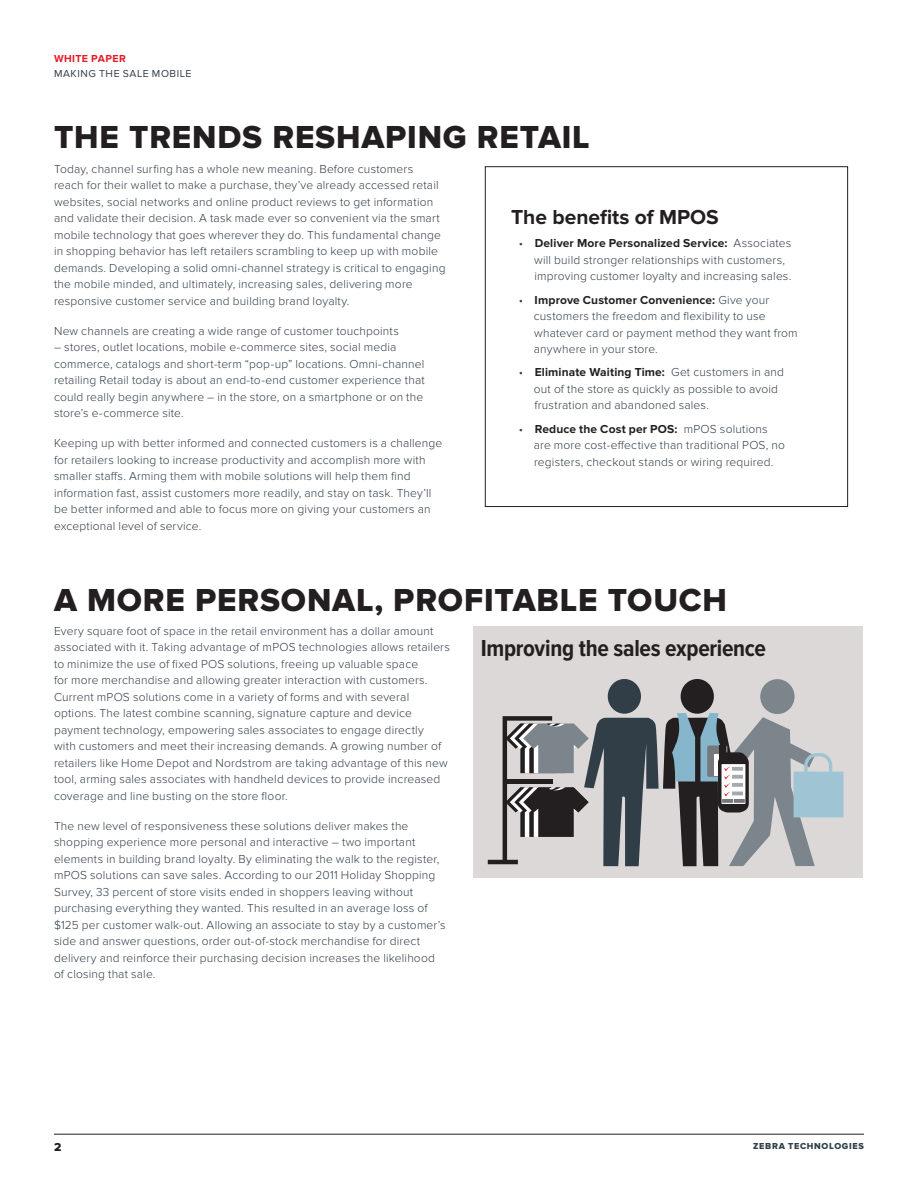
<style>
.page{position:relative;width:918px;height:1188px;background:#fff}
.page>*{position:absolute;margin:0;border:0;box-sizing:border-box;transform-origin:0 0}
.Header_1{font:33px "Proxima Nova Extrabld";letter-spacing:.025em;color:#231f20}
.t1{font:700 24px "Proxima Nova Cond";letter-spacing:-.01em;color:#231f20}
.Header_2{font:700 21px "Proxima Nova";color:#231f20}
.Body_Copy__Alternati{font:300 12px/16.5px "Proxima Nova";letter-spacing:.015em;color:#313e48}
.t2{font:12px "Proxima Nova Extrabld";color:#231f20}
.t3{font:10.5px "Proxima Nova";letter-spacing:.05em;color:#313e48}
.t4{font:700 10.5px "Proxima Nova";letter-spacing:.04em;color:#e51a23}
.t5{font:9px "Proxima Nova Extrabld";letter-spacing:.075em;color:#313e48}
.s1{font-weight:700;color:#231f20}
</style>
<div class="page">
<div style="left:473px;top:626px;width:389px;height:252px;background:#dcd8d7"></div>
<div style="left:760px;top:679px;width:35px;height:35px;background:#7c858c;border-radius:50%"></div>
<div style="left:681px;top:679px;width:33px;height:35px;background:#231f20;border-radius:50%"></div>
<div style="left:608px;top:679px;width:33px;height:35px;background:#313e48;border-radius:50%"></div>
<div style="left:794px;top:772px;width:49px;height:45px;background:#9fc5d5"></div>
<svg style="left:488px;top:713px;width:344px;height:153px"></svg>
<div style="left:485px;top:166px;width:363px;height:341px;border:1px solid #231f20"></div>
<hr style="left:54px;top:1134px;width:810px;height:1px;background:#231f20">
<p class="t4" style="left:54px;top:53px;width:73px">WHITE PAPER</p>
<p class="t3" style="left:54px;top:67px;width:139px">MAKING THE SALE MOBILE</p>
<p class="Header_1" style="left:54px;top:118px;width:537px">THE TRENDS RESHAPING RETAIL</p>
<p class="Body_Copy__Alternati" style="left:54px;top:161px;width:393px">Today, channel surfing has a whole new meaning. Before customers reach for their wallet to make a purchase, they’ve already accessed retail websites, social networks and online product reviews to get information and validate their decision. A task made ever so convenient via the smart mobile technology that goes wherever they do. This fundamental change in shopping behavior has left retailers scrambling to keep up with mobile demands. Developing a solid omni-channel strategy is critical to engaging the mobile minded, and ultimately, increasing sales, delivering more responsive customer service and building brand loyalty.</p>
<p class="Body_Copy__Alternati" style="left:54px;top:323px;width:346px">New channels are creating a wide range of customer touchpoints</p>
<p class="Body_Copy__Alternati" style="left:54px;top:339px;width:372px">– stores, outlet locations, mobile e-commerce sites, social media commerce, catalogs and short-term “pop-up” locations. Omni-channel retailing Retail today is about an end-to-end customer experience that could really begin anywhere – in the store, on a smartphone or on the store’s e-commerce site.</p>
<p class="Body_Copy__Alternati" style="left:54px;top:435px;width:390px">Keeping up with better informed and connected customers is a challenge for retailers looking to increase productivity and accomplish more with smaller staffs. Arming them with mobile solutions will help them find information fast, assist customers more readily, and stay on task. They’ll be better informed and able to focus more on giving your customers an exceptional level of service.</p>
<p class="Header_2" style="left:511px;top:205px;width:209px">The benefits of MPOS</p>
<p class="Body_Copy__Alternati" style="left:534px;top:235px;width:259px;text-indent:-15px">• <span class="s1">Deliver More Personalized Service:</span> Associates will build stronger relationships with customers, improving customer loyalty and increasing sales.</p>
<p class="Body_Copy__Alternati" style="left:534px;top:292px;width:265px;text-indent:-15px">• <span class="s1">Improve Customer Convenience:</span> Give your customers the freedom and flexibility to use whatever card or payment method they want from anywhere in your store.</p>
<p class="Body_Copy__Alternati" style="left:534px;top:364px;width:252px;text-indent:-15px">• <span class="s1">Eliminate Waiting Time:</span> Get customers in and out of the store as quickly as possible to avoid frustration and abandoned sales.</p>
<p class="Body_Copy__Alternati" style="left:534px;top:421px;width:253px;text-indent:-15px">• <span class="s1">Reduce the Cost per POS:</span> mPOS solutions are more cost-effective than traditional POS, no registers, checkout stands or wiring required.</p>
<p class="Header_1" style="left:54px;top:581px;width:675px">A MORE PERSONAL, PROFITABLE TOUCH</p>
<p class="Body_Copy__Alternati" style="left:54px;top:622px;width:397px">Every square foot of space in the retail environment has a dollar amount associated with it. Taking advantage of mPOS technologies allows retailers to minimize the use of fixed POS solutions, freeing up valuable space<br>for more merchandise and allowing greater interaction with customers.<br>Current mPOS solutions come in a variety of forms and with several options. The latest combine scanning, signature capture and device payment technology, empowering sales associates to engage directly<br>with customers and meet their increasing demands. A growing number of retailers like Home Depot and Nordstrom are taking advantage of this new tool, arming sales associates with handheld devices to provide increased coverage and line busting on the store floor.</p>
<p class="Body_Copy__Alternati" style="left:54px;top:817px;width:393px">The new level of responsiveness these solutions deliver makes the shopping experience more personal and interactive – two important elements in building brand loyalty. By eliminating the walk to the register, mPOS solutions can save sales. According to our 2011 Holiday Shopping Survey, 33 percent of store visits ended in shoppers leaving without purchasing everything they wanted. This resulted in an average loss of $125 per customer walk-out. Allowing an associate to stay by a customer’s side and answer questions, order out-of-stock merchandise for direct delivery and reinforce their purchasing decision increases the likelihood of closing that sale.</p>
<p class="t1" style="left:481px;top:635px;width:287px">Improving the sales experience</p>
<p class="t2" style="left:54px;top:1140px;width:9px">2</p>
<p class="t5" style="left:753px;top:1141px;width:112px">ZEBRA TECHNOLOGIES</p>
</div>
